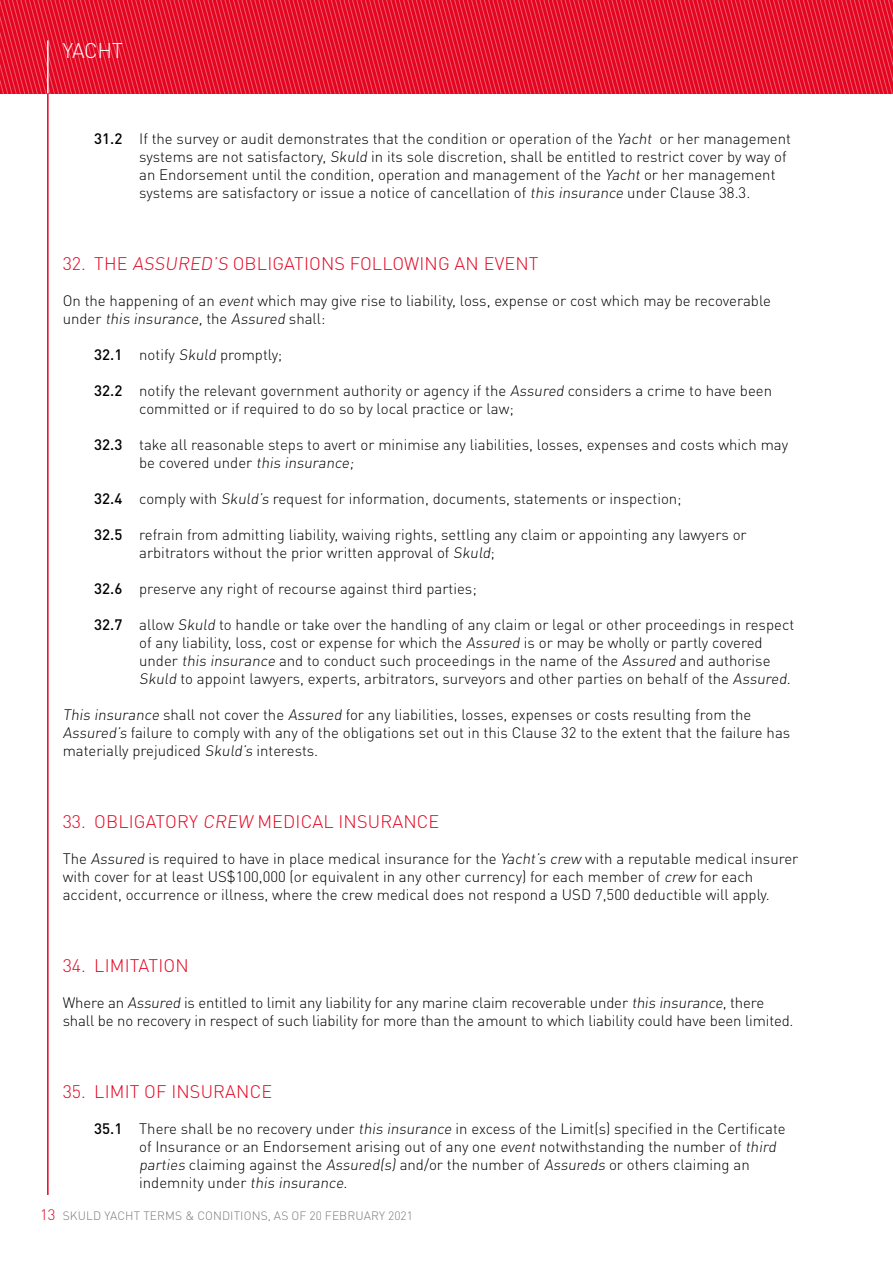
<style>
.page{position:relative;width:893px;height:1263px;background:#fff}
.page>*{position:absolute;margin:0;border:0;box-sizing:border-box;transform-origin:0 0}
.t1{font:300 21px "DINOT";letter-spacing:-.02em;color:#fff}
.t2{font:300 18px "DIN Pro";letter-spacing:.01em;color:#e40521}
.t3{font:300 15px/18px "DINOT";color:#000}
.t4{font:300 12px "DINOT";letter-spacing:.01em;color:#7c7b7b}
.s1{font-weight:500}
.s2{font-style:italic}
.s3{font-size:15px;color:#e40521}
</style>
<div class="page">
<svg style="left:0;top:0;width:893px;height:94px;background:#e61933"></svg>
<hr style="left:47px;top:40px;width:2px;height:54px;background:#fff">
<hr style="left:47px;top:94px;width:2px;height:1101px;background:#e40521">
<h1 class="t1" style="left:63px;top:38px;width:62px">YACHT</h1>
<p class="t3" style="left:139px;top:129px;width:653px;text-indent:-45px"><span class="s1">31.2</span> If the survey or audit demonstrates that the condition or operation of the Yacht or her management systems are not satisfactory, Skuld in its sole discretion, shall be entitled to restrict cover by way of an Endorsement until the condition, operation and management of the Yacht or her management systems are satisfactory or issue a notice of cancellation of this insurance under Clause 38.3.</p>
<p class="t2" style="left:63px;top:251px;width:477px">32. THE ASSURED’S OBLIGATIONS FOLLOWING AN EVENT</p>
<p class="t3" style="left:63px;top:291px;width:710px">On the happening of an event which may give rise to liability, loss, expense or cost which may be recoverable u n d e r this insurance, t h e Assured s h a l l :</p>
<p class="t3" style="left:94px;top:345px;width:189px"><span class="s1">32.1</span> notify Skuld promptly;</p>
<p class="t3" style="left:139px;top:381px;width:634px;text-indent:-45px"><span class="s1">32.2</span> notify the relevant government authority or agency if the Assured considers a crime to have been committed or if required to do so by local practice or law;</p>
<p class="t3" style="left:139px;top:435px;width:650px;text-indent:-45px"><span class="s1">32.3</span> take all reasonable steps to avert or minimise any liabilities, losses, expenses and costs which may b e cove re d u n d e r this insurance;</p>
<p class="t3" style="left:94px;top:489px;width:589px"><span class="s1">32.4</span> comply with Skuld’s request for information, documents, statements or inspection;</p>
<p class="t3" style="left:139px;top:525px;width:609px;text-indent:-45px"><span class="s1">32.5</span> refrain from admitting liability, waiving rights, settling any claim or appointing any lawyers or arbitrators without the prior written approval of Skuld;</p>
<p class="t3" style="left:94px;top:579px;width:384px"><span class="s1">32.6</span> preserve any right of recourse against third parties;</p>
<p class="t3" style="left:139px;top:615px;width:657px;text-indent:-45px"><span class="s1">32.7</span> allow Skuld to handle or take over the handling of any claim or legal or other proceedings in respect of any liability, loss, cost or expense for which the Assured is or may be wholly or partly covered under this insurance and to conduct such proceedings in the name of the Assured and authorise Skuld to appoint lawyers, experts, arbitrators, surveyors and other parties on behalf of the Assured.</p>
<p class="t3" style="left:63px;top:705px;width:729px">This insurance shall not cover the Assured for any liabilities, losses, expenses or costs resulting from the<br>Assured’s failure to comply with any of the obligations set out in this Clause 32 to the extent that the failure has materially prejudiced Skuld’s interests.</p>
<p class="t2" style="left:63px;top:809px;width:378px">33. OBLIGATORY CREW MEDICAL INSURANCE</p>
<p class="t3" style="left:63px;top:849px;width:737px">The Assured is required to have in place medical insurance for the Yacht’s crew with a reputable medical insurer with cover for at least US$100,000 (or equivalent in any other currency) for each member of <span class="s2">crew</span> for each accident, occurrence or illness, where the crew medical does not respond a USD 7,500 deductible will apply.</p>
<p class="t2" style="left:63px;top:953px;width:128px">34. LIMITATION</p>
<p class="t3" style="left:63px;top:993px;width:732px">Where an Assured is entitled to limit any liability for any marine claim recoverable under this insurance, there shall be no recovery in respect of such liability for more than the amount to which liability could have been limited.</p>
<p class="t2" style="left:63px;top:1079px;width:211px">35. LIMIT OF INSURANCE</p>
<p class="t3" style="left:139px;top:1119px;width:648px;text-indent:-45px"><span class="s1">35.1</span> There shall be no recovery under this insurance in excess of the Limit(s) specified in the Certificate of Insurance or an Endorsement arising out of any one event notwithstanding the number of third parties claiming against the Assured(s) and/or the number of Assureds or others claiming an indemnity under this insurance.</p>
<p class="t4" style="left:40px;top:1209px;width:374px"><span class="s3">13</span> SKULD YACHT TERMS &amp; CONDITIONS, AS OF 20 FEBRUARY 2021</p>
</div>
